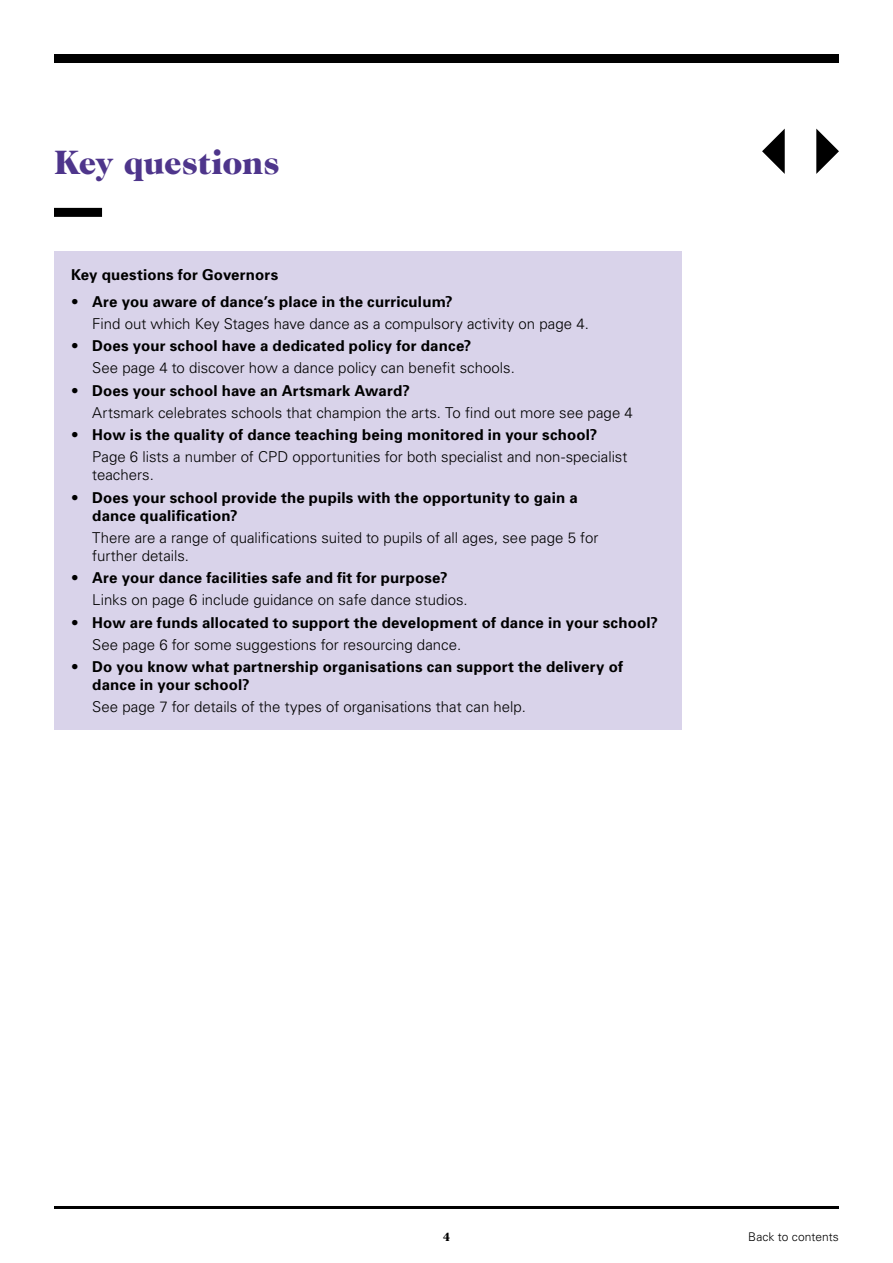
<style>
.page{position:relative;width:893px;height:1263px;background:#fff}
.page>*{position:absolute;margin:0;border:0;box-sizing:border-box;transform-origin:0 0}
.t1{font:900 34.5px "Caslon 224 IT Cby BT";letter-spacing:-.01em;color:#4e358b}
.t2{font:300 15px/22.2px "Univers";color:#000}
.t3{font:700 15px/18px "Univers";letter-spacing:.015em;color:#000}
.t4{font:300 12px "Univers";letter-spacing:.01em;color:#000}
.t5{font:900 12px "Caslon 224 IT Cby BT";color:#000}
.s1{font-weight:700}
.s2{font-weight:300}
</style>
<div class="page">
<hr style="left:54px;top:1206px;width:785px;height:3px;background:#000">
<div style="left:54px;top:54px;width:785px;height:9px;background:#000"></div>
<div style="left:54px;top:208px;width:48px;height:9px;background:#000"></div>
<svg style="left:816px;top:129px;width:23px;height:45px"></svg>
<svg style="left:762px;top:129px;width:23px;height:45px"></svg>
<div style="left:54px;top:251px;width:627px;height:478px;background:#d9d3ea"></div>
<h1 class="t1" style="left:54px;top:141px;width:227px">Key questions</h1>
<p class="t3" style="left:71px;top:265px;width:209px">Key questions for Governors</p>
<p class="t2" style="left:92px;top:290px;width:498px;text-indent:-21px">• <span class="s1">Are you aware of dance’s place in the curriculum?<br></span>Find out which Key Stages have dance as a compulsory activity on page 4.</p>
<p class="t2" style="left:92px;top:334px;width:424px;text-indent:-21px">• <span class="s1">Does your school have a dedicated policy for dance?<br></span>See page 4 to discover how a dance policy can benefit schools.</p>
<p class="t2" style="left:92px;top:379px;width:542px;text-indent:-21px">• <span class="s1">Does your school have an Artsmark Award?<br></span>Artsmark celebrates schools that champion the arts. To find out more see page 4</p>
<p class="t2" style="left:92px;top:423px;width:537px;text-indent:-21px">• <span class="s1">How is the quality of dance teaching being monitored in your school?<br></span>Page 6 lists a number of CPD opportunities for both specialist and non-specialist</p>
<p class="t2" style="left:92px;top:464px;width:63px">teachers.</p>
<p class="t3" style="left:92px;top:488px;width:487px;text-indent:-21px"><span class="s2">•</span> Does your school provide the pupils with the opportunity to gain a dance qualification?</p>
<p class="t2" style="left:92px;top:528px;width:508px;line-height:18px">There are a range of qualifications suited to pupils of all ages, see page 5 for further details.</p>
<p class="t2" style="left:92px;top:566px;width:377px;text-indent:-21px">• <span class="s1">Are your dance facilities safe and fit for purpose?<br></span>Links on page 6 include guidance on safe dance studios.</p>
<p class="t3" style="left:92px;top:611px;width:567px;line-height:22.2px;text-indent:-21px"><span class="s2">•</span> How are funds allocated to support the development of dance in your school?<br><span class="s2">See page 6 for some suggestions for resourcing dance.</span></p>
<p class="t3" style="left:92px;top:657px;width:532px;text-indent:-21px"><span class="s2">•</span> Do you know what partnership organisations can support the delivery of dance in your school?</p>
<p class="t2" style="left:92px;top:696px;width:435px">See page 7 for details of the types of organisations that can help.</p>
<p class="t5" style="left:443px;top:1229px;width:9px">4</p>
<p class="t4" style="left:748px;top:1229px;width:92px">Back to contents</p>
</div>
